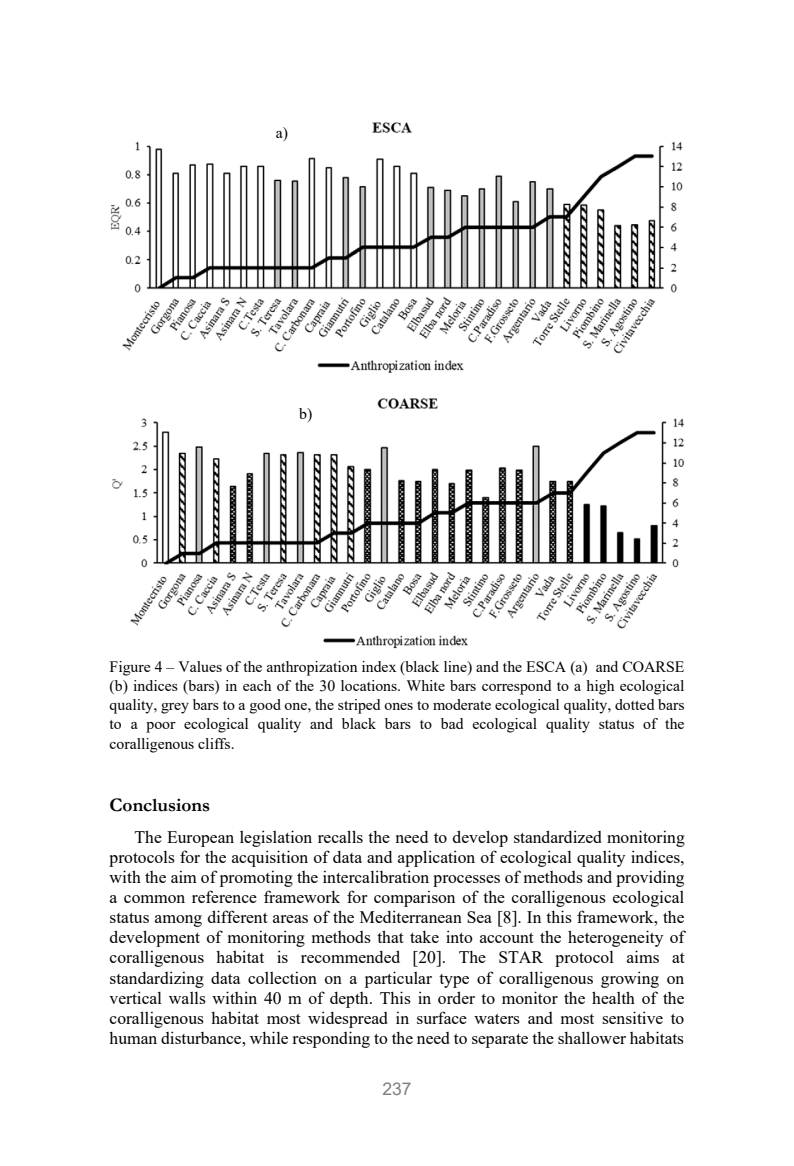
<style>
.page{position:relative;width:794px;height:1166px;background:#fff}
.page>*{position:absolute;margin:0;border:0;box-sizing:border-box;transform-origin:0 0}
.t1{font:700 19.25px "Garamond";color:#000}
.t2{font:17.5px/20.1px "Times New Roman";color:#000;text-align:justify}
.t3{font:17.5px "Arial";color:#808080}
.t4{font:15.75px/19.2px "Times New Roman";color:#000;text-align:justify}
</style>
<div class="page">
<img style="left:110px;top:122px;width:573px;height:251px">
<img style="left:112px;top:398px;width:573px;height:251px">
<p class="t4" style="left:276px;top:123px;width:14px">a)</p>
<p class="t4" style="left:299px;top:403px;width:15px">b)</p>
<p class="t4" style="left:110px;top:656px;width:576px">Figure 4 – Values of the anthropization index (black line) and the ESCA (a) and COARSE (b) indices (bars) in each of the 30 locations. White bars correspond to a high ecological quality, grey bars to a good one, the striped ones to moderate ecological quality, dotted bars to a poor ecological quality and black bars to bad ecological quality status of the coralligenous cliffs.</p>
<p class="t1" style="left:110px;top:791px;width:102px">Conclusions</p>
<p class="t2" style="left:110px;top:826px;width:576px;text-indent:25px">The European legislation recalls the need to develop standardized monitoring protocols for the acquisition of data and application of ecological quality indices, with the aim of promoting the intercalibration processes of methods and providing a common reference framework for comparison of the coralligenous ecological status among different areas of the Mediterranean Sea [8]. In this framework, the development of monitoring methods that take into account the heterogeneity of coralligenous habitat is recommended [20]. The STAR protocol aims at standardizing data collection on a particular type of coralligenous growing on vertical walls within 40 m of depth. This in order to monitor the health of the coralligenous habitat most widespread in surface waters and most sensitive to human disturbance, while responding to the need to separate the shallower habitats</p>
<p class="t3" style="left:382px;top:1077px;width:31px">237</p>
</div>
